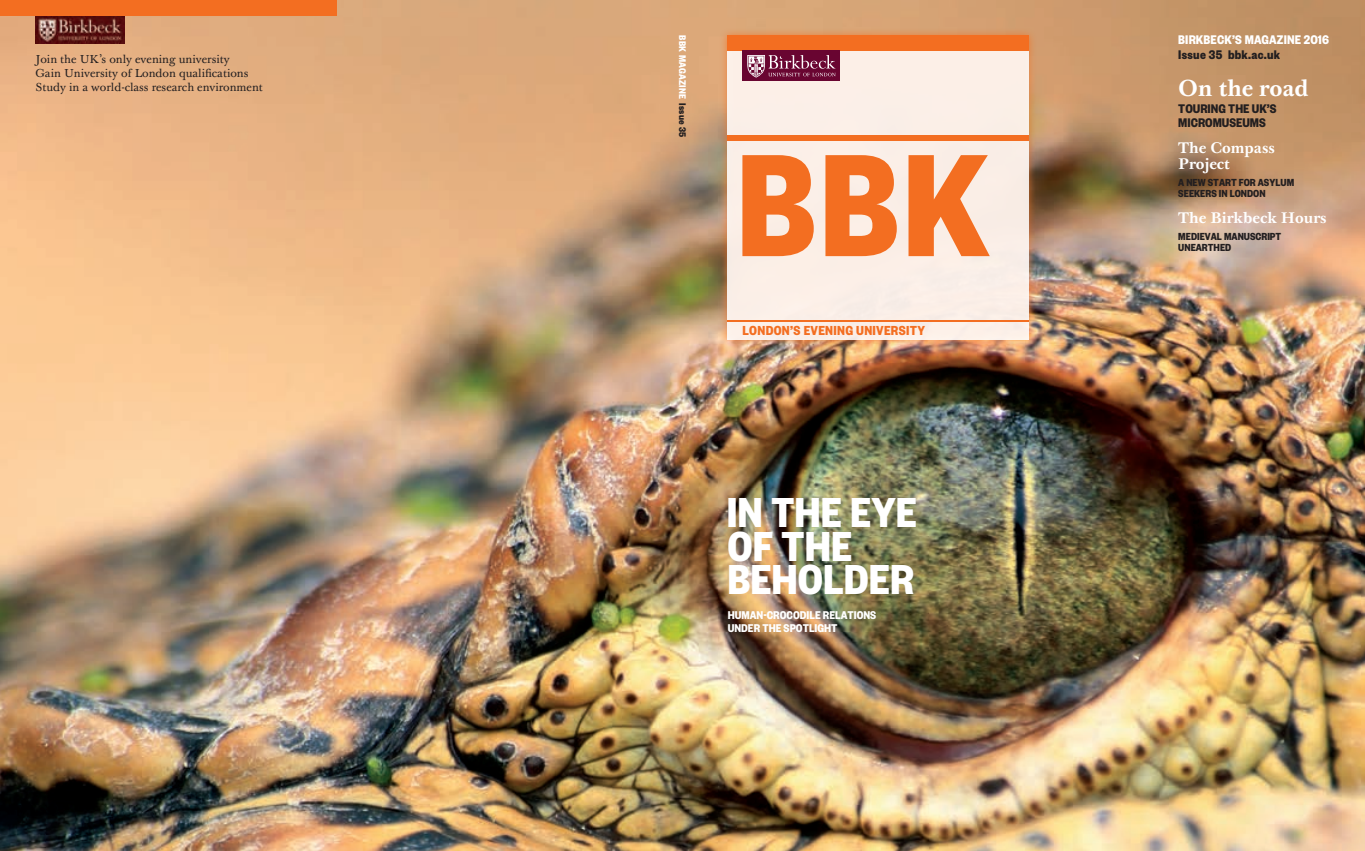
<style>
.page{position:relative;width:1365px;height:851px;background:#fff}
.page>*{position:absolute;margin:0;border:0;box-sizing:border-box;transform-origin:0 0}
.t1{font:700 160.25px "Founders Grotesk Cond";color:#f36e21}
.t2{font:700 46px/33.1px "Founders Grotesk Cond";color:#fff}
.t3{font:700 22.5px "Baskerville 10 Pro";color:#fff}
.t4{font:700 15px/16.2px "Baskerville 10 Pro";color:#fff}
.t5{font:700 14.38px "Founders Grotesk Cond";letter-spacing:.02em;color:#f36e21}
.t6{font:700 13.75px/13.8px "Founders Grotesk Cond";color:#231f20}
.t7{font:700 13.75px "Founders Grotesk Cond";letter-spacing:.01em;color:#fff}
.t8{font:700 13.75px "Founders Grotesk Cond";letter-spacing:.02em;color:#231f20}
.t9{font:700 12.38px/12.4px "Founders Grotesk Cond";color:#fff}
.t10{font:11.25px/13.8px "Baskerville 10 Pro";color:#231f20}
.t11{font:700 11.25px/11.2px "Founders Grotesk Cond";color:#231f20}
.t12{font:700 10.62px "Founders Grotesk Cond";letter-spacing:.02em;color:#fff}
.s1{color:#231f20}
</style>
<div class="page">
<img style="left:0;top:0;width:1364px;height:850px">
<img style="left:35px;top:15px;width:89px;height:28px">
<div style="left:0;top:0;width:337px;height:15px;background:#f36e21"></div>
<div style="left:719px;top:27px;width:317px;height:321px;background:#f36e21;opacity:.75"></div>
<div style="left:727px;top:51px;width:301px;height:289px;background:#fbefe7"></div>
<div style="left:727px;top:35px;width:301px;height:16px;background:#f36e21"></div>
<div style="left:742px;top:51px;width:98px;height:30px;background:#690531"></div>
<svg style="left:747px;top:55px;width:88px;height:23px"></svg>
<div style="left:727px;top:135px;width:301px;height:5px;background:#f36e21"></div>
<hr style="left:727px;top:320px;width:301px;height:1px;background:#f36e21">
<p class="t10" style="left:35px;top:53px;width:229px">Join the UK’s only evening university<br>Gain University of London qualifications<br>Study in a world-class research environment</p>
<p class="t12" style="left:689px;top:35px;width:103px;rotate:90deg">BBK MAGAZINE <span class="s1">Issue 35</span></p>
<h1 class="t1" style="left:736px;top:105px;width:255px">BBK</h1>
<p class="t5" style="left:742px;top:321px;width:184px">LONDON’S EVENING UNIVERSITY</p>
<h2 class="t2" style="left:726px;top:493px;width:192px">IN THE EYE<br>OF THE<br>BEHOLDER</h2>
<p class="t9" style="left:727px;top:608px;width:150px">HUMAN-CROCODILE RELATIONS<br>UNDER THE SPOTLIGHT</p>
<p class="t7" style="left:1178px;top:31px;width:152px">BIRKBECK’S MAGAZINE 2016</p>
<p class="t8" style="left:1178px;top:46px;width:103px">Issue 35 bbk.ac.uk</p>
<h3 class="t3" style="left:1178px;top:74px;width:132px">On the road</h3>
<p class="t6" style="left:1178px;top:101px;width:100px">TOURING THE UK’S<br>MICROMUSEUMS</p>
<h3 class="t4" style="left:1178px;top:140px;width:98px">The Compass<br>Project</h3>
<p class="t11" style="left:1178px;top:176px;width:117px">A NEW START FOR ASYLUM<br>SEEKERS IN LONDON</p>
<h3 class="t4" style="left:1178px;top:211px;width:150px">The Birkbeck Hours</h3>
<p class="t11" style="left:1178px;top:230px;width:105px">MEDIEVAL MANUSCRIPT<br>UNEARTHED</p>
</div>
